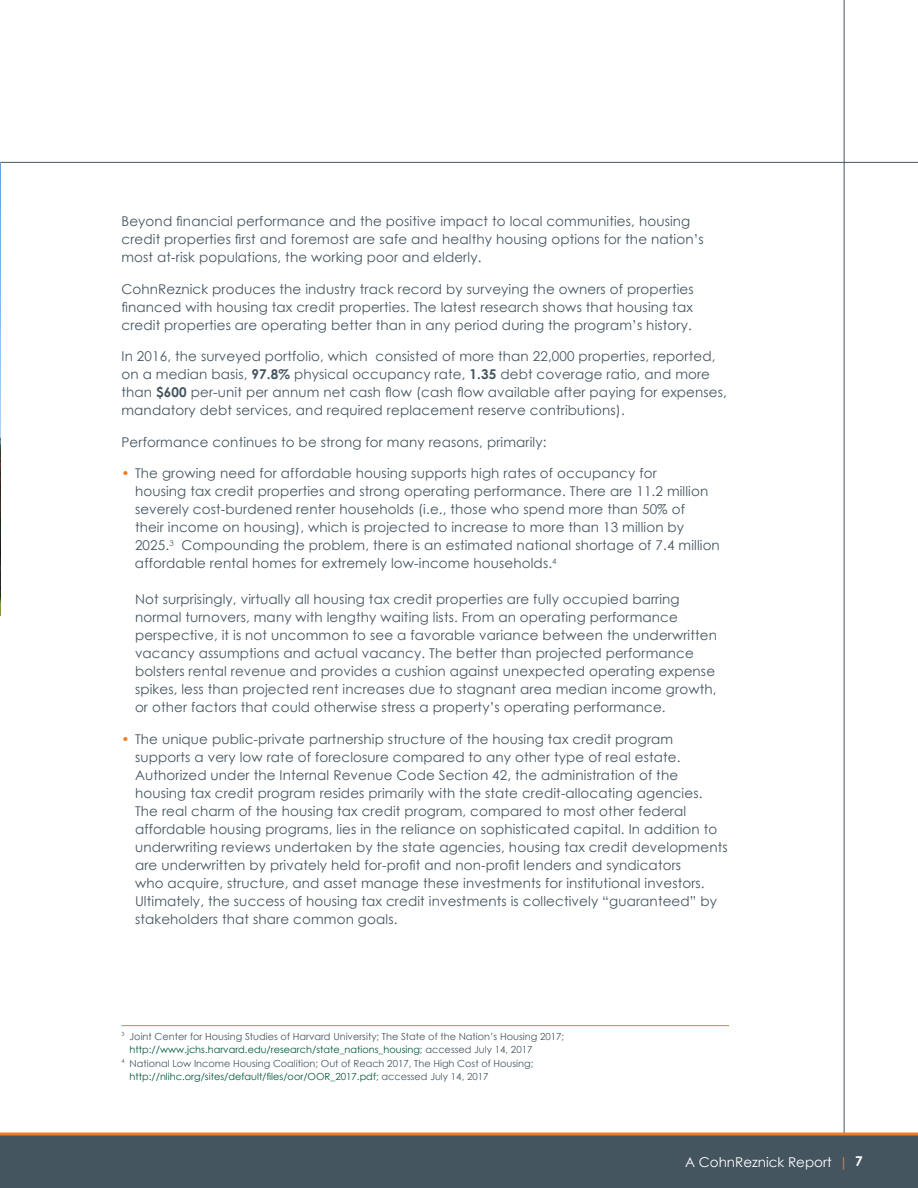
<style>
.page{position:relative;width:918px;height:1188px;background:#fff}
.page>*{position:absolute;margin:0;border:0;box-sizing:border-box;transform-origin:0 0}
.t1{font:13.5px/18px "Century Gothic";letter-spacing:.01em;color:#455560}
.t2{font:13.5px "Century Gothic";color:#fff}
.t3{font:9.75px "Century Gothic";color:#455560}
.t4{font:9.75px "Century Gothic";color:#00583d}
.s1{font-weight:700}
.s2{color:#f47b20}
.s3{color:#455560}
</style>
<div class="page">
<hr style="left:844px;top:0;width:1px;height:1134px;background:#455560">
<div style="left:0;top:1134px;width:918px;height:54px;background:#455560"></div>
<hr style="left:0;top:162px;width:918px;height:1px;background:#455560">
<svg style="left:0;top:1132px;width:918px;height:4px;background:#df8643"></svg>
<img style="left:0;top:163px;width:1px;height:453px">
<hr style="left:122px;top:1025px;width:607px;height:1px;background:#f47b20">
<p class="t1" style="left:122px;top:212px;width:584px">Beyond financial performance and the positive impact to local communities, housing credit properties first and foremost are safe and healthy housing options for the nation’s most at-risk populations, the working poor and elderly.</p>
<p class="t1" style="left:122px;top:280px;width:574px;text-align:justify">CohnReznick produces the industry track record by surveying the owners of properties financed with housing tax credit properties. The latest research shows that housing tax credit properties are operating better than in any period during the program’s history.</p>
<p class="t1" style="left:122px;top:347px;width:607px">In 2016, the surveyed portfolio, which consisted of more than 22,000 properties, reported, on a median basis, <span class="s1">97.8%</span> physical occupancy rate, <span class="s1">1.35</span> debt coverage ratio, and more than <span class="s1">$600</span> per-unit per annum net cash flow (cash flow available after paying for expenses, mandatory debt services, and required replacement reserve contributions).</p>
<p class="t1" style="left:122px;top:432px;width:427px">Performance continues to be strong for many reasons, primarily:</p>
<p class="t1" style="left:135px;top:464px;width:586px;text-indent:-13px"><span class="s2">•</span> The growing need for affordable housing supports high rates of occupancy for<br>housing tax credit properties and strong operating performance. There are 11.2 million severely cost-burdened renter households (i.e., those who spend more than 50% of<br>their income on housing), which is projected to increase to more than 13 million by 2025.<sup>3</sup> Compounding the problem, there is an estimated national shortage of 7.4 million affordable rental homes for extremely low-income households.<sup>4</sup></p>
<p class="t1" style="left:135px;top:590px;width:584px">Not surprisingly, virtually all housing tax credit properties are fully occupied barring normal turnovers, many with lengthy waiting lists. From an operating performance perspective, it is not uncommon to see a favorable variance between the underwritten vacancy assumptions and actual vacancy. The better than projected performance bolsters rental revenue and provides a cushion against unexpected operating expense spikes, less than projected rent increases due to stagnant area median income growth, or other factors that could otherwise stress a property’s operating performance.</p>
<p class="t1" style="left:135px;top:730px;width:594px;text-indent:-14px"><span class="s2">•</span> The unique public-private partnership structure of the housing tax credit program supports a very low rate of foreclosure compared to any other type of real estate.<br>Authorized under the Internal Revenue Code Section 42, the administration of the housing tax credit program resides primarily with the state credit-allocating agencies.<br>The real charm of the housing tax credit program, compared to most other federal affordable housing programs, lies in the reliance on sophisticated capital. In addition to underwriting reviews undertaken by the state agencies, housing tax credit developments are underwritten by privately held for-profit and non-profit lenders and syndicators<br>who acquire, structure, and asset manage these investments for institutional investors.<br>Ultimately, the success of housing tax credit investments is collectively “guaranteed” by stakeholders that share common goals.</p>
<p class="t3" style="left:122px;top:1029px;width:444px"><sup>3</sup> Joint Center for Housing Studies of Harvard University; The State of the Nation’s Housing 2017;</p>
<p class="t4" style="left:130px;top:1043px;width:404px">http://www.jchs.harvard.edu/research/state_nations_housing<span class="s3">; accessed July 14, 2017</span></p>
<p class="t3" style="left:122px;top:1056px;width:413px"><sup>4</sup> National Low Income Housing Coalition; Out of Reach 2017, The High Cost of Housing;</p>
<p class="t4" style="left:130px;top:1070px;width:361px">http://nlihc.org/sites/default/files/oor/OOR_2017.pdf<span class="s3">; accessed July 14, 2017</span></p>
<p class="t2" style="left:685px;top:1152px;width:179px">A CohnReznick Report <span class="s2">|</span> <span class="s1">7</span></p>
</div>
